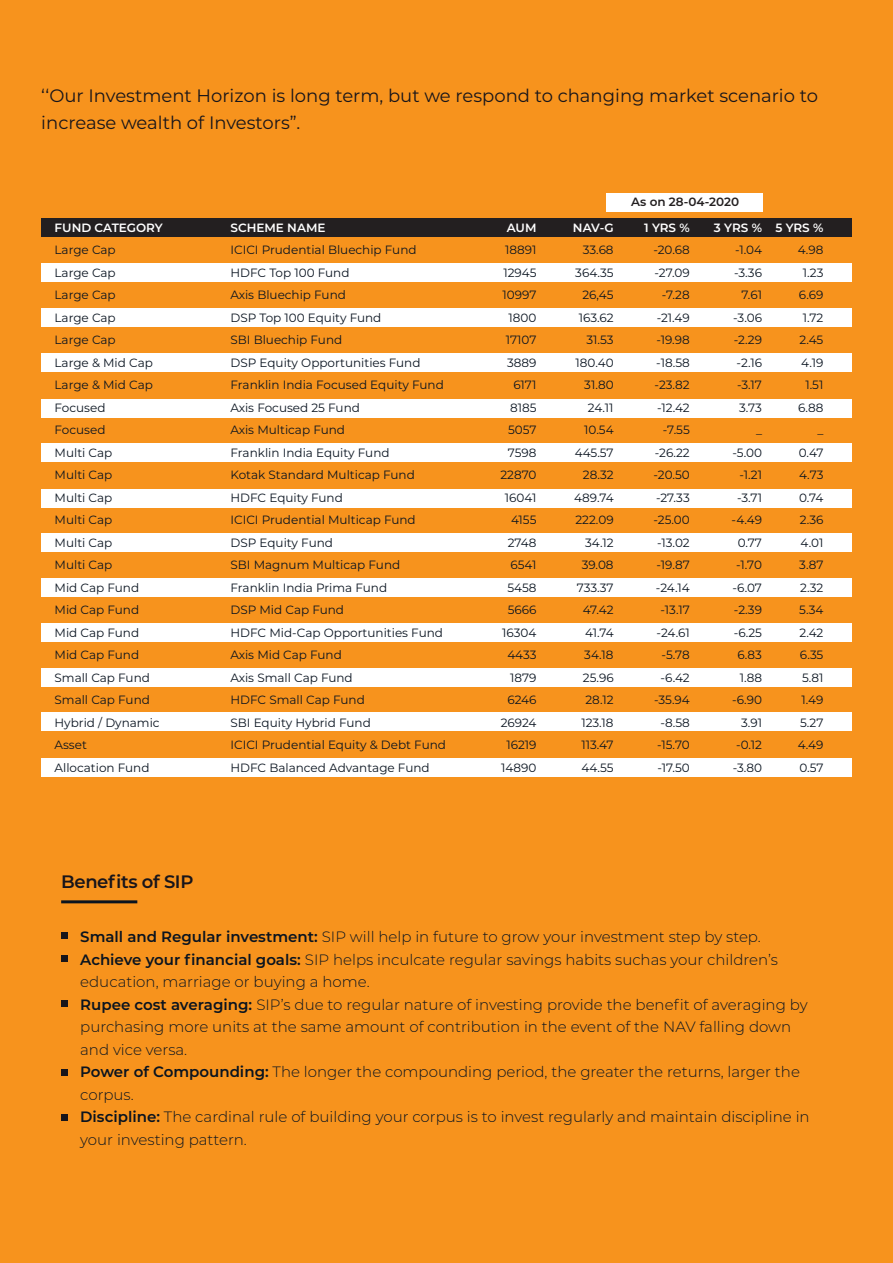
<style>
.page{position:relative;width:893px;height:1263px;background:#f7931d}
.page>*{position:absolute;margin:0;border:0;box-sizing:border-box;transform-origin:0 0}
.t1{font:18px/27px "Montserrat";color:#18151a}
.t2{font:600 18px "Montserrat";letter-spacing:-.02em;color:#18151a}
.t3{font:300 15px/22.5px "Montserrat";color:#0a1420}
.t4{font:12px/22.5px "Montserrat";color:#0a1420;text-align:right}
.t5{font:600 12px "Montserrat";color:#fff}
.t6{font:600 12px "Montserrat";letter-spacing:-.005em;color:#231f20}
.s1{font-weight:600}
</style>
<div class="page">
<div style="left:41px;top:218px;width:811px;height:18px;background:#231f20"></div>
<div style="left:41px;top:264px;width:811px;height:18px;background:#fff"></div>
<div style="left:606px;top:193px;width:157px;height:18px;background:#fff"></div>
<div style="left:41px;top:309px;width:811px;height:18px;background:#fff"></div>
<div style="left:41px;top:354px;width:811px;height:18px;background:#fff"></div>
<div style="left:41px;top:399px;width:811px;height:18px;background:#fff"></div>
<div style="left:41px;top:443px;width:811px;height:19px;background:#fff"></div>
<div style="left:41px;top:489px;width:811px;height:18px;background:#fff"></div>
<div style="left:41px;top:533px;width:811px;height:19px;background:#fff"></div>
<div style="left:41px;top:578px;width:811px;height:18px;background:#fff"></div>
<div style="left:41px;top:623px;width:811px;height:19px;background:#fff"></div>
<div style="left:41px;top:668px;width:811px;height:18px;background:#fff"></div>
<div style="left:41px;top:713px;width:811px;height:18px;background:#fff"></div>
<div style="left:41px;top:759px;width:811px;height:18px;background:#fff"></div>
<hr style="left:61px;top:900px;width:76px;height:3px;background:#0a1420">
<div style="left:61px;top:933px;width:7px;height:6px;background:#18151a"></div>
<div style="left:61px;top:955px;width:7px;height:6px;background:#18151a"></div>
<div style="left:61px;top:1000px;width:7px;height:6px;background:#18151a"></div>
<div style="left:61px;top:1069px;width:7px;height:7px;background:#18151a"></div>
<div style="left:61px;top:1114px;width:7px;height:7px;background:#18151a"></div>
<h1 class="t1" style="left:41px;top:81px;width:778px">‘‘Our Investment Horizon is long term, but we respond to changing market scenario to increase wealth of Investors”.</h1>
<p class="t5" style="left:55px;top:219px;width:110px">FUND CATEGORY</p>
<p class="t4" style="left:55px;top:238px;width:107px;text-align:left">Large Cap<br>Large Cap<br>Large Cap<br>Large Cap<br>Large Cap<br>Large &amp; Mid Cap<br>Large &amp; Mid Cap<br>Focused<br>Focused<br>Multi Cap<br>Multi Cap<br>Multi Cap<br>Multi Cap<br>Multi Cap<br>Multi Cap<br>Mid Cap Fund<br>Mid Cap Fund<br>Mid Cap Fund<br>Mid Cap Fund<br>Small Cap Fund<br>Small Cap Fund<br>Hybrid / Dynamic<br>Asset<br>Allocation Fund</p>
<p class="t5" style="left:230px;top:219px;width:97px">SCHEME NAME</p>
<p class="t4" style="left:230px;top:238px;width:217px;text-align:left">ICICI Prudential Bluechip Fund<br>HDFC Top 100 Fund<br>Axis Bluechip Fund<br>DSP Top 100 Equity Fund<br>SBI Bluechip Fund<br>DSP Equity Opportunities Fund<br>Franklin India Focused Equity Fund<br>Axis Focused 25 Fund<br>Axis Multicap Fund<br>Franklin India Equity Fund<br>Kotak Standard Multicap Fund<br>HDFC Equity Fund<br>ICICI Prudential Multicap Fund<br>DSP Equity Fund<br>SBI Magnum Multicap Fund<br>Franklin India Prima Fund<br>DSP Mid Cap Fund<br>HDFC Mid-Cap Opportunities Fund<br>Axis Mid Cap Fund<br>Axis Small Cap Fund<br>HDFC Small Cap Fund<br>SBI Equity Hybrid Fund<br>ICICI Prudential Equity &amp; Debt Fund<br>HDFC Balanced Advantage Fund</p>
<h1 class="t2" style="left:61px;top:869px;width:134px">Benefits of SIP</h1>
<p class="t5" style="left:507px;top:219px;width:31px">AUM</p>
<p class="t4" style="left:500px;top:238px;width:38px">18891<br>12945<br>10997<br>1800<br>17107<br>3889<br>6171<br>8185<br>5057<br>7598<br>22870<br>16041<br>4155<br>2748<br>6541<br>5458<br>5666<br>16304<br>4433<br>1879<br>6246<br>26924<br>16219<br>14890</p>
<p class="t5" style="left:573px;top:219px;width:42px">NAV-G</p>
<p class="t4" style="left:574px;top:238px;width:41px">33.68<br>364.35<br>26,45<br>163.62<br>31.53<br>180.40<br>31.80<br>24.11<br>10.54<br>445.57<br>28.32<br>489.74<br>222.09<br>34.12<br>39.08<br>733.37<br>47.42<br>41.74<br>34.18<br>25.96<br>28.12<br>123.18<br>113.47<br>44.55</p>
<p class="t6" style="left:631px;top:193px;width:109px">As on 28-04-2020</p>
<p class="t5" style="left:644px;top:219px;width:47px">1 YRS %</p>
<p class="t4" style="left:653px;top:238px;width:38px">-20.68 -27.09 -7.28 -21.49 -19.98 -18.58 -23.82 -12.42 -7.55 -26.22 -20.50 -27.33 -25.00 -13.02 -19.87 -24.14 -13.17 -24.61 -5.78 -6.42 -35.94 -8.58 -15.70 -17.50</p>
<p class="t5" style="left:714px;top:219px;width:50px">3 YRS %</p>
<p class="t4" style="left:732px;top:238px;width:32px">-1.04 -3.36<br>7.61 -3.06 -2.29 -2.16 -3.17<br>3.73 _ -5.00 -1.21 -3.71 -4.49<br>0.77 -1.70 -6.07 -2.39 -6.25<br>6.83<br>1.88 -6.90<br>3.91 -0.12 -3.80</p>
<p class="t5" style="left:775px;top:219px;width:50px">5 YRS %</p>
<p class="t4" style="left:798px;top:238px;width:27px">4.98<br>1.23<br>6.69<br>1.72<br>2.45<br>4.19<br>1.51<br>6.88 _<br>0.47<br>4.73<br>0.74<br>2.36<br>4.01<br>3.87<br>2.32<br>5.34<br>2.42<br>6.35<br>5.81<br>1.49<br>5.27<br>4.49<br>0.57</p>
<p class="t3" style="left:80px;top:925px;width:731px"><span class="s1">Small and Regular investment:</span> SIP will help in future to grow your investment step by step.<br><span class="s1">Achieve your financial goals:</span> SIP helps inculcate regular savings habits suchas your children’s education, marriage or buying a home.<br><span class="s1">Rupee cost averaging:</span> SIP’s due to regular nature of investing provide the benefit of averaging by purchasing more units at the same amount of contribution in the event of the NAV falling down and vice versa.<br><span class="s1">Power of Compounding:</span> The longer the compounding period, the greater the returns, larger the corpus.<br><span class="s1">Discipline:</span> The cardinal rule of building your corpus is to invest regularly and maintain discipline in your investing pattern.</p>
</div>
